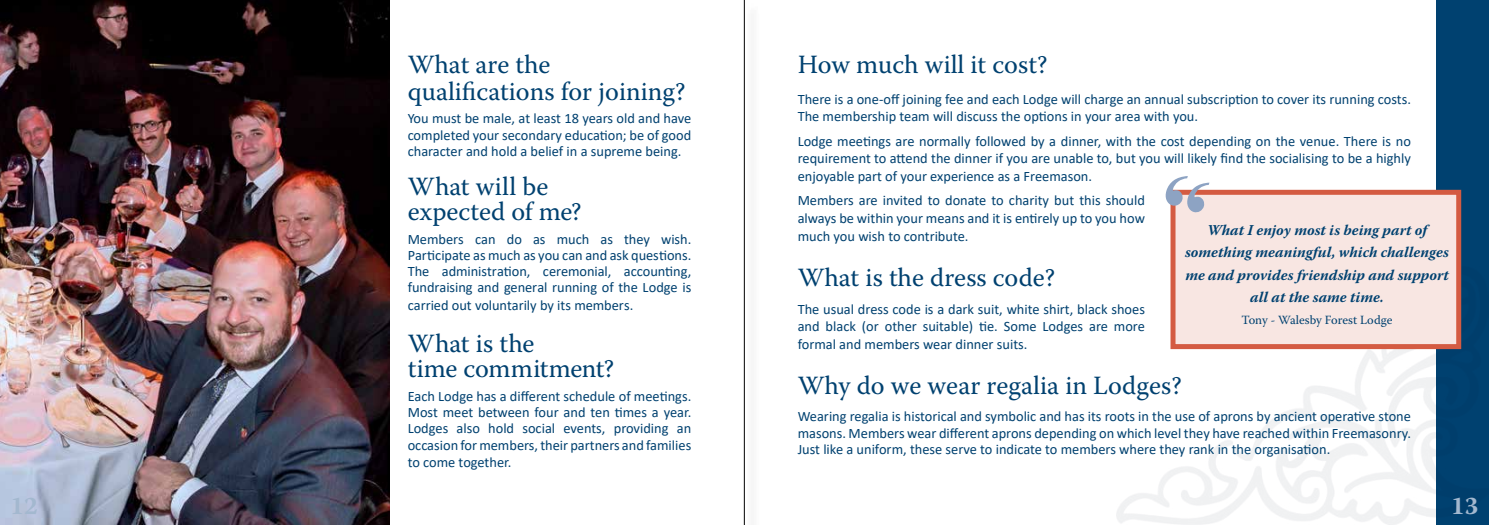
<style>
.page{position:relative;width:1489px;height:525px;background:#fff}
.page>*{position:absolute;margin:0;border:0;box-sizing:border-box;transform-origin:0 0}
.t1{font:26.25px/25px "Warnock Pro";color:#004170}
.t2{font:700 25px "Warnock Pro";color:#a3b8cf}
.t3{font:italic 700 15px/22.5px "Warnock Pro";color:#004170;text-align:center}
.t4{font:14.38px/16.5px "Calibri";color:#004170;text-align:justify}
.t5{font:12.5px "Warnock Pro";color:#004170}
</style>
<div class="page">
<div style="left:1435px;top:0;width:53px;height:524px;background:#004170"></div>
<img style="left:1116px;top:267px;width:346px;height:257px">
<div style="left:1173px;top:192px;width:285px;height:154px;background:#f8e6e2"></div>
<div style="left:1170px;top:190px;width:290px;height:159px;border:5px solid #d45b42"></div>
<img style="left:0;top:0;width:390px;height:524px">
<div style="left:746px;top:4px;width:14px;height:520px;background:#f8f8f8"></div>
<hr style="left:744px;top:0;width:1px;height:524px;background:#000">
<svg style="left:1170px;top:189px;width:40px;height:25px"></svg>
<h2 class="t2" style="left:11px;top:490px;width:29px">12</h2>
<h1 class="t1" style="left:407px;top:50px;width:279px;line-height:27.5px">What are the qualifications for joining?</h1>
<p class="t4" style="left:407px;top:110px;width:285px">You must be male, at least 18 years old and have completed your secondary education; be of good character and hold a belief in a supreme being.</p>
<h1 class="t1" style="left:407px;top:173px;width:175px">What will be expected of me?</h1>
<p class="t4" style="left:407px;top:230px;width:285px">Members can do as much as they wish.<br>Participate as much as you can and ask questions.<br>The administration, ceremonial, accounting, fundraising and general running of the Lodge is carried out voluntarily by its members.</p>
<h1 class="t1" style="left:407px;top:330px;width:208px">What is the<br>time commitment?</h1>
<p class="t4" style="left:407px;top:387px;width:285px">Each Lodge has a different schedule of meetings.<br>Most meet between four and ten times a year.<br>Lodges also hold social events, providing an occasion for members, their partners and families to come together.</p>
<h1 class="t1" style="left:797px;top:51px;width:251px">How much will it cost?</h1>
<p class="t4" style="left:797px;top:90px;width:614px;line-height:17.2px">There is a one-off joining fee and each Lodge will charge an annual subscription to cover its running costs.<br>The membership team will discuss the options in your area with you.</p>
<p class="t4" style="left:797px;top:132px;width:614px;line-height:17.5px">Lodge meetings are normally followed by a dinner, with the cost depending on the venue. There is no requirement to attend the dinner if you are unable to, but you will likely find the socialising to be a highly enjoyable part of your experience as a Freemason.</p>
<p class="t4" style="left:797px;top:191px;width:349px;line-height:17.5px">Members are invited to donate to charity but this should always be within your means and it is entirely up to you how much you wish to contribute.</p>
<h1 class="t1" style="left:797px;top:264px;width:259px">What is the dress code?</h1>
<p class="t4" style="left:797px;top:300px;width:349px;line-height:17.2px">The usual dress code is a dark suit, white shirt, black shoes and black (or other suitable) tie. Some Lodges are more formal and members wear dinner suits.</p>
<h1 class="t1" style="left:797px;top:372px;width:385px">Why do we wear regalia in Lodges?</h1>
<p class="t4" style="left:797px;top:408px;width:614px">Wearing regalia is historical and symbolic and has its roots in the use of aprons by ancient operative stone masons. Members wear different aprons depending on which level they have reached within Freemasonry.<br>Just like a uniform, these serve to indicate to members where they rank in the organisation.</p>
<p class="t3" style="left:1184px;top:218px;width:265px">What I enjoy most is being part of something meaningful, which challenges me and provides friendship and support all at the same time.</p>
<p class="t5" style="left:1241px;top:312px;width:152px">Tony - Walesby Forest Lodge</p>
<h2 class="t2" style="left:1451px;top:490px;width:29px">13</h2>
</div>
